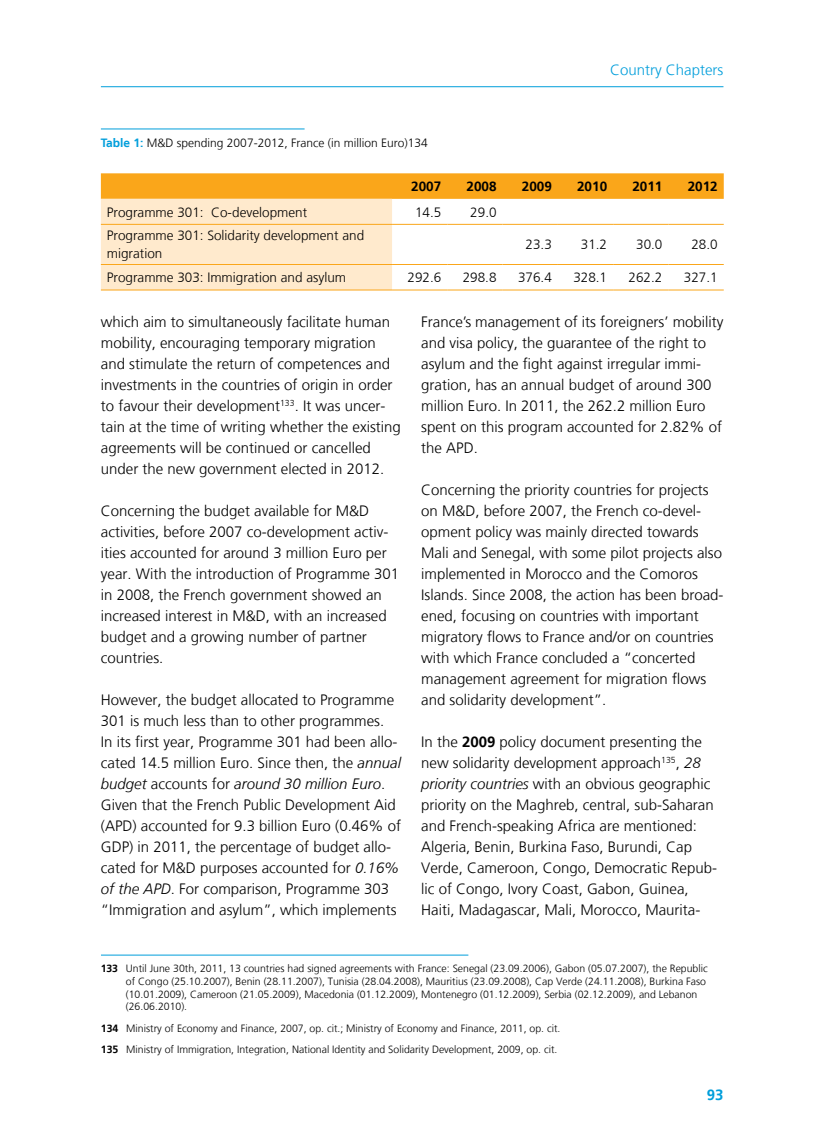
<style>
.page{position:relative;width:825px;height:1140px;background:#fff}
.page>*{position:absolute;margin:0;border:0;box-sizing:border-box;transform-origin:0 0}
.t1{font:300 15px/21px "Frutiger LT";color:#000}
.t2{font:300 15px "Frutiger LT";color:#009edb}
.t3{font:700 15px "Frutiger LT";color:#009edb}
.t4{font:300 13.5px/18px "Frutiger LT";color:#000}
.t5{font:700 13.5px "Frutiger LT";color:#000}
.t6{font:300 12px "Frutiger LT";color:#000}
.t7{font:300 10.5px/12.6px "Frutiger LT";color:#000}
.s1{font-weight:700;color:#009edb}
.s2{font-style:italic}
.s3{font-weight:700}
</style>
<div class="page">
<hr style="left:101px;top:86px;width:622px;height:1px;background:#009edb">
<hr style="left:101px;top:954px;width:367px;height:1px;background:#009edb">
<hr style="left:101px;top:129px;width:204px;height:1px;background:#009edb">
<svg style="left:101px;top:173px;width:623px;height:117px"></svg>
<hr style="left:101px;top:224px;width:291px;height:1px;background:#faa61a">
<hr style="left:392px;top:224px;width:55px;height:1px;background:#faa61a">
<hr style="left:447px;top:224px;width:56px;height:1px;background:#faa61a">
<hr style="left:503px;top:224px;width:55px;height:1px;background:#faa61a">
<hr style="left:558px;top:224px;width:55px;height:1px;background:#faa61a">
<hr style="left:613px;top:224px;width:55px;height:1px;background:#faa61a">
<hr style="left:668px;top:224px;width:56px;height:1px;background:#faa61a">
<hr style="left:101px;top:264px;width:291px;height:1px;background:#faa61a">
<hr style="left:392px;top:264px;width:55px;height:1px;background:#faa61a">
<hr style="left:447px;top:264px;width:56px;height:1px;background:#faa61a">
<hr style="left:503px;top:264px;width:55px;height:1px;background:#faa61a">
<hr style="left:558px;top:264px;width:55px;height:1px;background:#faa61a">
<hr style="left:613px;top:264px;width:55px;height:1px;background:#faa61a">
<hr style="left:668px;top:264px;width:56px;height:1px;background:#faa61a">
<hr style="left:101px;top:290px;width:291px;height:1px;background:#faa61a">
<hr style="left:392px;top:290px;width:55px;height:1px;background:#faa61a">
<hr style="left:447px;top:290px;width:56px;height:1px;background:#faa61a">
<hr style="left:503px;top:290px;width:55px;height:1px;background:#faa61a">
<hr style="left:558px;top:290px;width:55px;height:1px;background:#faa61a">
<hr style="left:613px;top:290px;width:55px;height:1px;background:#faa61a">
<hr style="left:668px;top:290px;width:56px;height:1px;background:#faa61a">
<p class="t2" style="left:610px;top:61px;width:115px">Country Chapters</p>
<p class="t6" style="left:101px;top:136px;width:328px"><span class="s1">Table 1:</span> M&amp;D spending 2007-2012, France (in million Euro)134</p>
<p class="t5" style="left:411px;top:178px;width:32px">2007</p>
<p class="t5" style="left:467px;top:178px;width:32px">2008</p>
<p class="t5" style="left:522px;top:178px;width:32px">2009</p>
<p class="t5" style="left:577px;top:178px;width:32px">2010</p>
<p class="t5" style="left:632px;top:178px;width:32px">2011</p>
<p class="t5" style="left:688px;top:178px;width:32px">2012</p>
<p class="t4" style="left:107px;top:203px;width:202px">Programme 301: Co-development</p>
<p class="t4" style="left:415px;top:203px;width:28px">14.5</p>
<p class="t4" style="left:470px;top:203px;width:28px">29.0</p>
<p class="t4" style="left:107px;top:227px;width:259px">Programme 301: Solidarity development and migration</p>
<p class="t4" style="left:526px;top:236px;width:28px">23.3</p>
<p class="t4" style="left:581px;top:236px;width:28px">31.2</p>
<p class="t4" style="left:636px;top:236px;width:28px">30.0</p>
<p class="t4" style="left:691px;top:236px;width:28px">28.0</p>
<p class="t4" style="left:107px;top:269px;width:241px">Programme 303: Immigration and asylum</p>
<p class="t4" style="left:407px;top:269px;width:35px">292.6</p>
<p class="t4" style="left:463px;top:269px;width:35px">298.8</p>
<p class="t4" style="left:518px;top:269px;width:35px">376.4</p>
<p class="t4" style="left:573px;top:269px;width:35px">328.1</p>
<p class="t4" style="left:629px;top:269px;width:35px">262.2</p>
<p class="t4" style="left:684px;top:269px;width:35px">327.1</p>
<p class="t1" style="left:101px;top:312px;width:302px">which aim to simultaneously facilitate human mobility, encouraging temporary migration and stimulate the return of competences and investments in the countries of origin in order to favour their development<sup>133</sup>. It was uncer&shy;tain at the time of writing whether the existing agreements will be continued or cancelled under the new government elected in 2012.</p>
<p class="t1" style="left:101px;top:501px;width:300px">Concerning the budget available for M&amp;D activities, before 2007 co-development activ&shy;ities accounted for around 3 million Euro per year. With the introduction of Programme 301 in 2008, the French government showed an increased interest in M&amp;D, with an increased budget and a growing number of partner countries.</p>
<p class="t1" style="left:101px;top:690px;width:302px">However, the budget allocated to Programme 301 is much less than to other programmes.<br>In its first year, Programme 301 had been allo&shy;cated 14.5 million Euro. Since then, the <span class="s2">annual budget</span> accounts for <span class="s2">around 30 million Euro</span>.<br>Given that the French Public Development Aid (APD) accounted for 9.3 billion Euro (0.46% of GDP) in 2011, the percentage of budget allo&shy;cated for M&amp;D purposes accounted for <span class="s2">0.16% of the APD</span>. For comparison, Programme 303 “Immigration and asylum”, which implements</p>
<p class="t1" style="left:421px;top:312px;width:304px">France’s management of its foreigners’ mobility and visa policy, the guarantee of the right to asylum and the fight against irregular immi&shy;gration, has an annual budget of around 300 million Euro. In 2011, the 262.2 million Euro spent on this program accounted for 2.82% of the APD.</p>
<p class="t1" style="left:421px;top:480px;width:304px">Concerning the priority countries for projects on M&amp;D, before 2007, the French co-devel&shy;opment policy was mainly directed towards Mali and Senegal, with some pilot projects also implemented in Morocco and the Comoros Islands. Since 2008, the action has been broad&shy;ened, focusing on countries with important migratory flows to France and/or on countries with which France concluded a “concerted management agreement for migration flows and solidarity development”.</p>
<p class="t1" style="left:421px;top:732px;width:297px">In the <span class="s3">2009</span> policy document presenting the new solidarity development approach<sup>135</sup>, <span class="s2">28 priority countries</span> with an obvious geographic priority on the Maghreb, central, sub-Saharan and French-speaking Africa are mentioned:<br>Algeria, Benin, Burkina Faso, Burundi, Cap Verde, Cameroon, Congo, Democratic Repub&shy;lic of Congo, Ivory Coast, Gabon, Guinea, Haiti, Madagascar, Mali, Morocco, Maurita-</p>
<p class="t7" style="left:126px;top:962px;width:583px;text-indent:-25px"><span class="s3">133</span> Until June 30th, 2011, 13 countries had signed agreements with France: Senegal (23.09.2006), Gabon (05.07.2007), the Republic of Congo (25.10.2007), Benin (28.11.2007), Tunisia (28.04.2008), Mauritius (23.09.2008), Cap Verde (24.11.2008), Burkina Faso (10.01.2009), Cameroon (21.05.2009), Macedonia (01.12.2009), Montenegro (01.12.2009), Serbia (02.12.2009), and Lebanon (26.06.2010).</p>
<p class="t7" style="left:101px;top:1017px;width:461px;line-height:21.1px"><span class="s3">134</span> Ministry of Economy and Finance, 2007, op. cit.; Ministry of Economy and Finance, 2011, op. cit.<br><span class="s3">135</span> Ministry of Immigration, Integration, National Identity and Solidarity Development, 2009, op. cit.</p>
<p class="t3" style="left:707px;top:1086px;width:18px">93</p>
</div>
